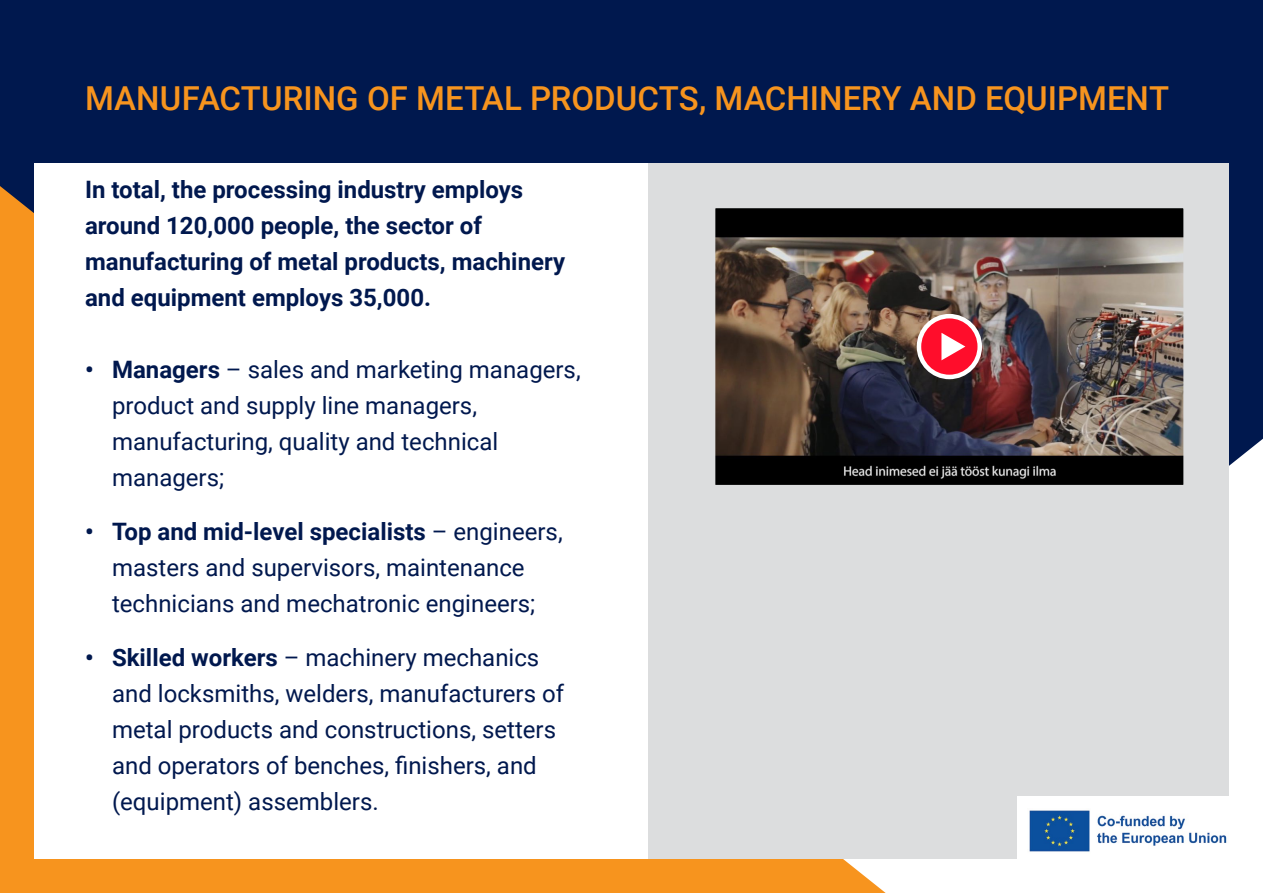
<style>
.page{position:relative;width:1263px;height:893px;background:#fff}
.page>*{position:absolute;margin:0;border:0;box-sizing:border-box;transform-origin:0 0}
.t1{font:500 33px "Roboto";color:#f7941e}
.t2{font:24px/36px "Roboto";color:#00184e}
.Txt{font:700 24px/36px "Roboto";color:#00184e}
.s1{font-weight:700}
</style>
<div class="page">
<div style="left:0;top:186px;width:886px;height:707px;background:#f7941e"></div>
<div style="left:34px;top:34px;width:1195px;height:825px;background:#fff"></div>
<div style="left:648px;top:0;width:581px;height:859px;background:#dcddde"></div>
<div style="left:0;top:0;width:1263px;height:162px;background:#00184e"></div>
<img style="left:716px;top:209px;width:467px;height:275px">
<svg style="left:919px;top:316px;width:61px;height:61px;background:#ff2a44"></svg>
<div style="left:917px;top:314px;width:65px;height:65px;border:4px solid #fff;border-radius:50%"></div>
<svg style="left:941px;top:333px;width:24px;height:27px"></svg>
<div style="left:1017px;top:796px;width:220px;height:68px;background:#fff"></div>
<img style="left:1029px;top:810px;width:198px;height:42px">
<p class="t1" style="left:85px;top:75px;width:1085px">MANUFACTURING OF METAL PRODUCTS, MACHINERY AND EQUIPMENT</p>
<p class="Txt" style="left:85px;top:171px;width:482px">In total, the processing industry employs around 120,000 people, the sector of manufacturing of metal products, machinery and equipment employs 35,000.</p>
<p class="t2" style="left:112px;top:351px;width:470px;text-indent:-27px"><span class="s1">• Managers</span> – sales and marketing managers, product and supply line managers, manufacturing, quality and technical managers;</p>
<p class="t2" style="left:85px;top:513px;width:479px;text-align:center"><span class="s1">• Top and mid-level specialists</span> – engineers, masters and supervisors, maintenance technicians and mechatronic engineers;</p>
<p class="t2" style="left:112px;top:639px;width:453px;text-indent:-27px"><span class="s1">• Skilled workers</span> – machinery mechanics and locksmiths, welders, manufacturers of metal products and constructions, setters and operators of benches, finishers, and (equipment) assemblers.</p>
</div>
